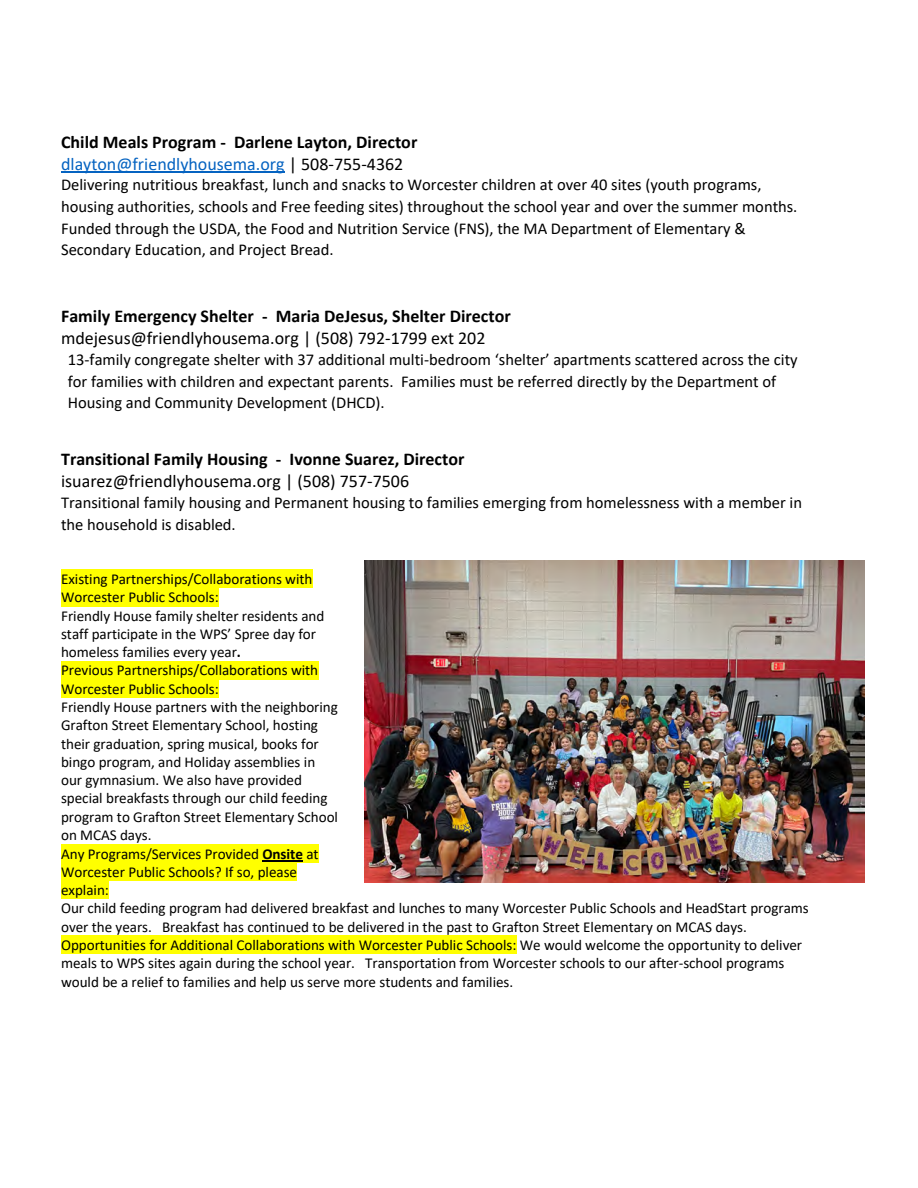
<style>
.page{position:relative;width:918px;height:1188px;background:#fff}
.page>*{position:absolute;margin:0;border:0;box-sizing:border-box;transform-origin:0 0}
.t1{font:700 18px/21.9px "Calibri";color:#000}
.t2{font:18px "Calibri";color:#000}
.t3{font:16.5px/21.8px "Calibri";color:#000}
.t4{font:15.15px/18.3px "Calibri";letter-spacing:-.005em;color:#000}
.s1{font-weight:400;color:#0563c1}
.s2{font-weight:400}
.s3{font-weight:700}
</style>
<div class="page">
<hr style="left:61px;top:172px;width:224px;height:1px;background:#0563c1">
<div style="left:61px;top:570px;width:251px;height:18px;background:#ff0"></div>
<div style="left:61px;top:588px;width:158px;height:18px;background:#ff0"></div>
<div style="left:61px;top:661px;width:257px;height:18px;background:#ff0"></div>
<div style="left:61px;top:679px;width:158px;height:19px;background:#ff0"></div>
<div style="left:61px;top:844px;width:258px;height:19px;background:#ff0"></div>
<hr style="left:262px;top:860px;width:41px;height:1px;background:#000">
<div style="left:61px;top:863px;width:236px;height:18px;background:#ff0"></div>
<div style="left:61px;top:881px;width:48px;height:18px;background:#ff0"></div>
<div style="left:61px;top:936px;width:456px;height:18px;background:#ff0"></div>
<img style="left:364px;top:561px;width:500px;height:322px">
<p class="t1" style="left:61px;top:131px;width:358px">Child Meals Program - Darlene Layton, Director <span class="s1">dlayton@friendlyhousema.org</span> <span class="s2">| 508-755-4362</span></p>
<p class="t3" style="left:61px;top:174px;width:738px">Delivering nutritious breakfast, lunch and snacks to Worcester children at over 40 sites (youth programs, housing authorities, schools and Free feeding sites) throughout the school year and over the summer months.<br>Funded through the USDA, the Food and Nutrition Service (FNS), the MA Department of Elementary &amp; Secondary Education, and Project Bread.</p>
<p class="t1" style="left:61px;top:305px;width:451px">Family Emergency Shelter - Maria DeJesus, Shelter Director</p>
<p class="t2" style="left:61px;top:327px;width:426px">mdejesus@friendlyhousema.org | (508) 792-1799 ext 202</p>
<p class="t3" style="left:68px;top:348px;width:731px">13-family congregate shelter with 37 additional multi-bedroom ‘shelter’ apartments scattered across the city for families with children and expectant parents. Families must be referred directly by the Department of<br>Housing and Community Development (DHCD).</p>
<p class="t1" style="left:61px;top:448px;width:405px">Transitional Family Housing - Ivonne Suarez, Director</p>
<p class="t2" style="left:61px;top:470px;width:350px">isuarez@friendlyhousema.org | (508) 757-7506</p>
<p class="t3" style="left:61px;top:492px;width:742px">Transitional family housing and Permanent housing to families emerging from homelessness with a member in the household is disabled.</p>
<p class="t4" style="left:61px;top:570px;width:749px">Existing Partnerships/Collaborations with<br>Worcester Public Schools:<br>Friendly House family shelter residents and<br>staff participate in the WPS’ Spree day for<br>homeless families every year<span class="s3">.<br></span>Previous Partnerships/Collaborations with<br>Worcester Public Schools:<br>Friendly House partners with the neighboring<br>Grafton Street Elementary School, hosting<br>their graduation, spring musical, books for<br>bingo program, and Holiday assemblies in<br>our gymnasium. We also have provided<br>special breakfasts through our child feeding<br>program to Grafton Street Elementary School<br>on MCAS days.<br>Any Programs/Services Provided <span class="s3">Onsite</span> at<br>Worcester Public Schools? If so, please<br>explain:<br>Our child feeding program had delivered breakfast and lunches to many Worcester Public Schools and HeadStart programs over the years. Breakfast has continued to be delivered in the past to Grafton Street Elementary on MCAS days.<br>Opportunities for Additional Collaborations with Worcester Public Schools: We would welcome the opportunity to deliver meals to WPS sites again during the school year. Transportation from Worcester schools to our after-school programs would be a relief to families and help us serve more students and families.</p>
</div>
